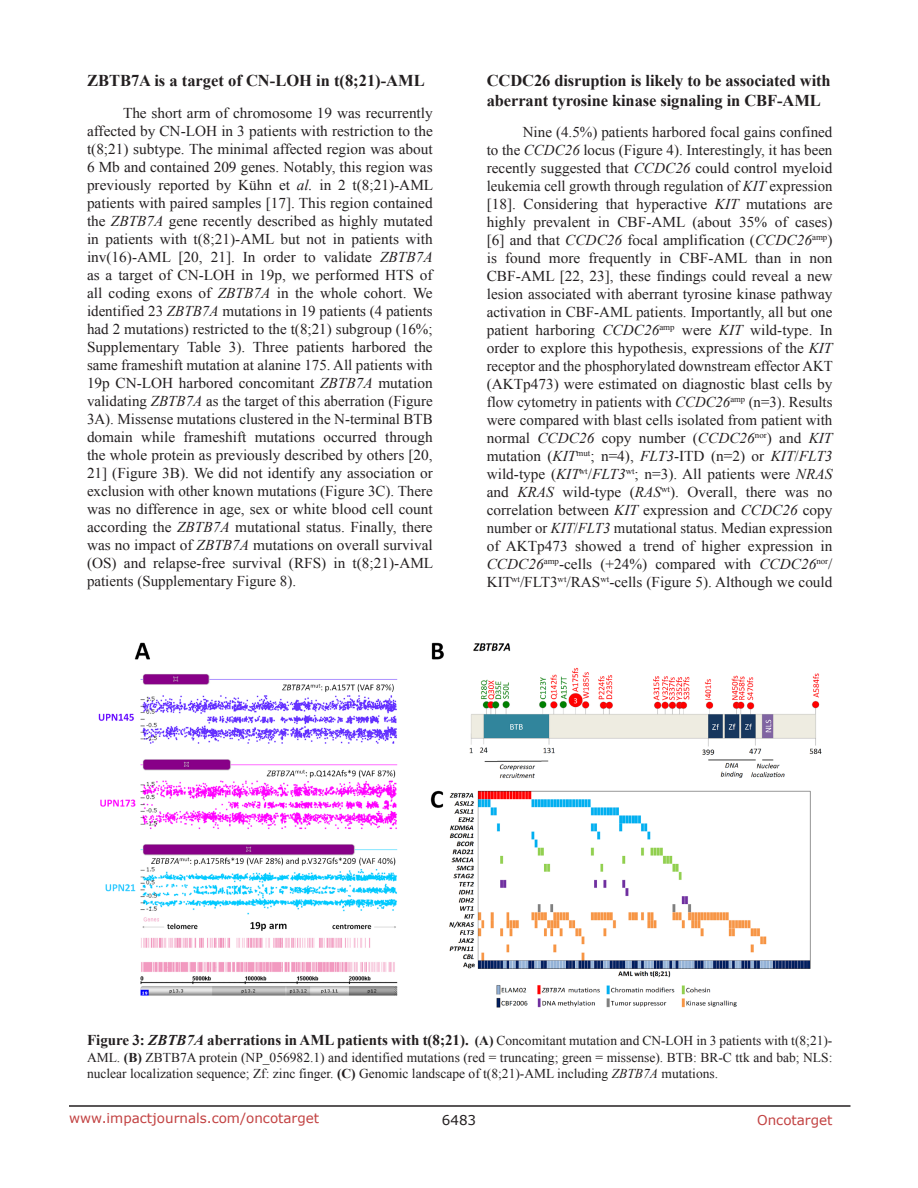
<style>
.page{position:relative;width:918px;height:1188px;background:#fff}
.page>*{position:absolute;margin:0;border:0;box-sizing:border-box;transform-origin:0 0}
.SubHeading{font:700 16.5px/19.8px "Times New Roman";letter-spacing:-.005em;color:#231f20}
.BodyText{font:15px/18px "Times New Roman";color:#231f20;text-align:justify}
.figuretext{font:13.5px/16.2px "Times New Roman";color:#231f20;text-align:justify}
.t1{font:13.5px "Verdana";color:#c24141}
.t2{font:13.5px "Verdana";color:#231f20}
.s1{font-style:italic}
.s2{font-weight:700;font-size:15px}
.s3{font-weight:700;font-style:italic;font-size:15px}
.s4{font-weight:700}
</style>
<div class="page">
<hr style="left:69px;top:1105px;width:781px;height:2px;background:#231f20">
<img style="left:98px;top:642px;width:724px;height:366px">
<p class="SubHeading" style="left:87px;top:70px;width:339px">ZBTB7A is a target of CN-LOH in t(8;21)-AML</p>
<p class="BodyText" style="left:87px;top:103px;width:348px;text-indent:36px">The short arm of chromosome 19 was recurrently affected by CN-LOH in 3 patients with restriction to the t(8;21) subtype. The minimal affected region was about 6 Mb and contained 209 genes. Notably, this region was previously reported by Kühn et <span class="s1">al.</span> in 2 t(8;21)-AML patients with paired samples [17]. This region contained the <span class="s1">ZBTB7A</span> gene recently described as highly mutated in patients with t(8;21)-AML but not in patients with inv(16)-AML [20, 21]. In order to validate <span class="s1">ZBTB7A </span>as a target of CN-LOH in 19p, we performed HTS of all coding exons of <span class="s1">ZBTB7A</span> in the whole cohort. We identified 23 <span class="s1">ZBTB7A</span> mutations in 19 patients (4 patients had 2 mutations) restricted to the t(8;21) subgroup (16%; Supplementary Table 3). Three patients harbored the same frameshift mutation at alanine 175. All patients with 19p CN-LOH harbored concomitant <span class="s1">ZBTB7A</span> mutation validating <span class="s1">ZBTB7A</span> as the target of this aberration (Figure 3A). Missense mutations clustered in the N-terminal BTB domain while frameshift mutations occurred through the whole protein as previously described by others [20, 21] (Figure 3B). We did not identify any association or exclusion with other known mutations (Figure 3C). There was no difference in age, sex or white blood cell count according the <span class="s1">ZBTB7A</span> mutational status. Finally, there was no impact of <span class="s1">ZBTB7A</span> mutations on overall survival (OS) and relapse-free survival (RFS) in t(8;21)-AML patients (Supplementary Figure 8).</p>
<p class="SubHeading" style="left:487px;top:70px;width:346px">CCDC26 disruption is likely to be associated with aberrant tyrosine kinase signaling in CBF-AML</p>
<p class="BodyText" style="left:487px;top:123px;width:348px;text-indent:36px">Nine (4.5%) patients harbored focal gains confined to the <span class="s1">CCDC26</span> locus (Figure 4). Interestingly, it has been recently suggested that <span class="s1">CCDC26</span> could control myeloid leukemia cell growth through regulation of <span class="s1">KIT</span> expression [18]. Considering that hyperactive <span class="s1">KIT</span> mutations are highly prevalent in CBF-AML (about 35% of cases) [6] and that <span class="s1">CCDC26</span> focal amplification (<span class="s1">CCDC26</span><sup>amp</sup>) is found more frequently in CBF-AML than in non CBF-AML [22, 23], these findings could reveal a new lesion associated with aberrant tyrosine kinase pathway activation in CBF-AML patients. Importantly, all but one patient harboring <span class="s1">CCDC26</span><sup>amp</sup> were <span class="s1">KIT</span> wild-type. In order to explore this hypothesis, expressions of the <span class="s1">KIT </span>receptor and the phosphorylated downstream effector AKT (AKTp473) were estimated on diagnostic blast cells by flow cytometry in patients with <span class="s1">CCDC26</span><sup>amp</sup> (n=3). Results were compared with blast cells isolated from patient with normal <span class="s1">CCDC26</span> copy number (<span class="s1">CCDC26</span><sup>nor</sup>) and <span class="s1">KIT </span>mutation (<span class="s1">KIT</span><sup>mut</sup>; n=4), <span class="s1">FLT3</span>-ITD (n=2) or <span class="s1">KIT</span>/<span class="s1">FLT3 </span>wild-type (<span class="s1">KIT</span><sup>wt</sup>/<span class="s1">FLT3</span><sup>wt</sup>; n=3). All patients were <span class="s1">NRAS </span>and <span class="s1">KRAS</span> wild-type (<span class="s1">RAS</span><sup>wt</sup>). Overall, there was no correlation between <span class="s1">KIT</span> expression and <span class="s1">CCDC26</span> copy number or <span class="s1">KIT</span>/<span class="s1">FLT3</span> mutational status. Median expression of AKTp473 showed a trend of higher expression in <span class="s1">CCDC26</span><sup>amp</sup>-cells (+24%) compared with <span class="s1">CCDC26</span><sup>nor</sup>/ KIT<sup>wt</sup>/FLT3<sup>wt</sup>/RAS<sup>wt</sup>-cells (Figure 5). Although we could</p>
<p class="figuretext" style="left:87px;top:1033px;width:747px"><span class="s2">Figure 3:</span> <span class="s3">ZBTB7A</span> <span class="s2">aberrations in AML patients with t(8;21).</span> <span class="s4">(A)</span> Concomitant mutation and CN-LOH in 3 patients with t(8;21)- AML. <span class="s4">(B)</span> ZBTB7A protein (NP_056982.1) and identified mutations (red = truncating; green = missense). BTB: BR-C ttk and bab; NLS: nuclear localization sequence; Zf: zinc finger. <span class="s4">(C)</span> Genomic landscape of t(8;21)-AML including <span class="s1">ZBTB7A</span> mutations.</p>
<p class="t1" style="left:69px;top:1109px;width:252px">www.impactjournals.com/oncotarget</p>
<p class="t2" style="left:442px;top:1111px;width:36px">6483</p>
<p class="t1" style="left:757px;top:1111px;width:77px">Oncotarget</p>
</div>
